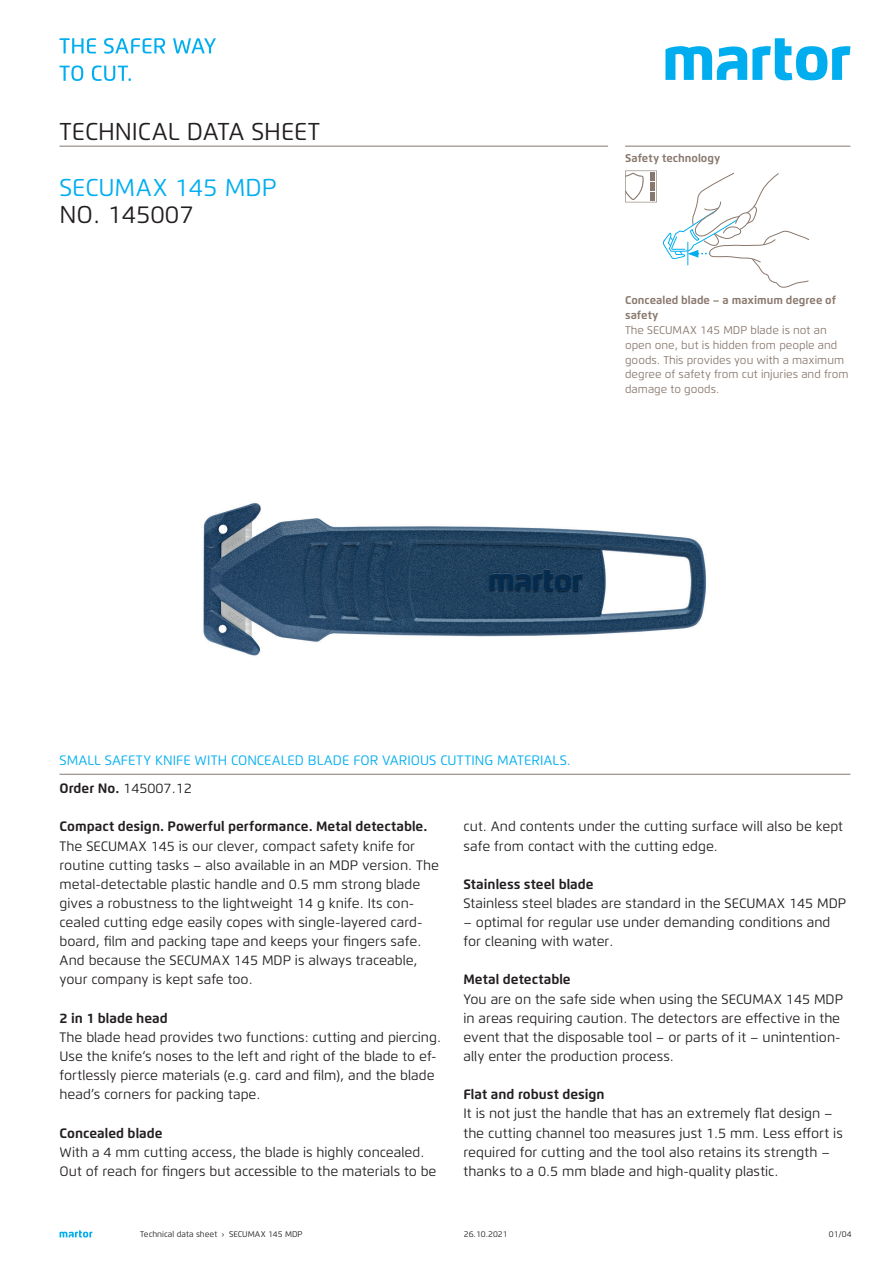
<style>
.page{position:relative;width:893px;height:1263px;background:#fff}
.page>*{position:absolute;margin:0;border:0;box-sizing:border-box;transform-origin:0 0}
.t1{font:24.3px "Flexo";color:#231f20}
.t2{font:24.3px "Flexo";color:#00aeef}
.t3{font:13.65px/19.2px "Flexo";color:#231f20}
.t4{font:700 13.65px "Flexo";color:#231f20}
.t5{font:13.65px/27.6px "Flexo";color:#00aeef}
.t6{font:11.25px/14.9px "Flexo";color:#89786e}
.t7{font:700 11.25px/14.9px "Flexo";color:#89786e}
.t8{font:8.25px "Flexo";color:#231f20}
.s1{font-weight:700;color:#231f20}
.s2{color:#231f20}
</style>
<div class="page">
<svg style="left:60px;top:1230px;width:32px;height:7px"></svg>
<img style="left:203px;top:503px;width:503px;height:153px">
<svg style="left:663px;top:172px;width:147px;height:116px"></svg>
<svg style="left:625px;top:171px;width:32px;height:31px"></svg>
<div style="left:650px;top:173px;width:5px;height:8px;background:#89786e"></div>
<div style="left:650px;top:192px;width:5px;height:8px;background:#89786e"></div>
<div style="left:650px;top:182px;width:5px;height:8px;background:#89786e"></div>
<svg style="left:665px;top:38px;width:185px;height:42px"></svg>
<hr style="left:60px;top:774px;width:790px;height:1px;background:#89786e">
<hr style="left:625px;top:146px;width:225px;height:1px;background:#89786e">
<hr style="left:60px;top:146px;width:548px;height:1px;background:#89786e">
<svg style="left:60px;top:38px;width:36px;height:15px"></svg>
<svg style="left:104px;top:38px;width:61px;height:16px"></svg>
<svg style="left:173px;top:38px;width:43px;height:16px"></svg>
<svg style="left:60px;top:65px;width:23px;height:16px"></svg>
<svg style="left:92px;top:65px;width:39px;height:16px"></svg>
<h1 class="t1" style="left:60px;top:117px;width:262px">TECHNICAL DATA SHEET</h1>
<h1 class="t2" style="left:60px;top:172px;width:219px">SECUMAX 145 MDP</h1>
<h1 class="t1" style="left:60px;top:200px;width:136px">NO. 145007</h1>
<p class="t7" style="left:625px;top:150px;width:97px">Safety technology</p>
<p class="t7" style="left:625px;top:293px;width:212px">Concealed blade – a maximum degree of safety</p>
<p class="t6" style="left:625px;top:322px;width:225px">The SECUMAX 145 MDP blade is not an open one, but is hidden from people and goods. This provides you with a maximum degree of safety from cut injuries and from damage to goods.</p>
<p class="t5" style="left:60px;top:747px;width:513px">SMALL SAFETY KNIFE WITH CONCEALED BLADE FOR VARIOUS CUTTING MATERIALS.<br><span class="s1">Order No.</span> <span class="s2">145007.12</span></p>
<p class="t4" style="left:60px;top:818px;width:369px">Compact design. Powerful performance. Metal detectable.</p>
<p class="t3" style="left:60px;top:836px;width:381px">The SECUMAX 145 is our clever, compact safety knife for routine cutting tasks – also available in an MDP version. The metal-detectable plastic handle and 0.5 mm strong blade gives a robustness to the lightweight 14 g knife. Its con&shy;cealed cutting edge easily copes with single-layered card&shy;board, film and packing tape and keeps your fingers safe.<br>And because the SECUMAX 145 MDP is always traceable, your company is kept safe too.</p>
<p class="t4" style="left:60px;top:1009px;width:110px">2 in 1 blade head</p>
<p class="t3" style="left:60px;top:1027px;width:383px">The blade head provides two functions: cutting and piercing.<br>Use the knife‘s noses to the left and right of the blade to ef&shy;fortlessly pierce materials (e.g. card and film), and the blade head’s corners for packing tape.</p>
<p class="t4" style="left:60px;top:1124px;width:105px">Concealed blade</p>
<p class="t3" style="left:60px;top:1142px;width:378px">With a 4 mm cutting access, the blade is highly concealed.<br>Out of reach for fingers but accessible to the materials to be</p>
<p class="t3" style="left:463px;top:817px;width:381px">cut. And contents under the cutting surface will also be kept safe from contact with the cutting edge.</p>
<p class="t4" style="left:463px;top:876px;width:132px">Stainless steel blade</p>
<p class="t3" style="left:463px;top:893px;width:384px">Stainless steel blades are standard in the SECUMAX 145 MDP</p>
<p class="t3" style="left:463px;top:913px;width:368px">– optimal for regular use under demanding conditions and for cleaning with water.</p>
<p class="t4" style="left:463px;top:971px;width:109px">Metal detectable</p>
<p class="t3" style="left:463px;top:989px;width:381px">You are on the safe side when using the SECUMAX 145 MDP in areas requiring caution. The detectors are effective in the event that the disposable tool – or parts of it – unintention&shy;ally enter the production process.</p>
<p class="t4" style="left:463px;top:1086px;width:143px">Flat and robust design</p>
<p class="t3" style="left:463px;top:1104px;width:381px">It is not just the handle that has an extremely flat design – the cutting channel too measures just 1.5 mm. Less effort is required for cutting and the tool also retains its strength – thanks to a 0.5 mm blade and high-quality plastic.</p>
<p class="t8" style="left:140px;top:1229px;width:164px">Technical data sheet › SECUMAX 145 MDP</p>
<p class="t8" style="left:464px;top:1229px;width:45px">26.10.2021</p>
<p class="t8" style="left:829px;top:1229px;width:24px">01/04</p>
</div>
